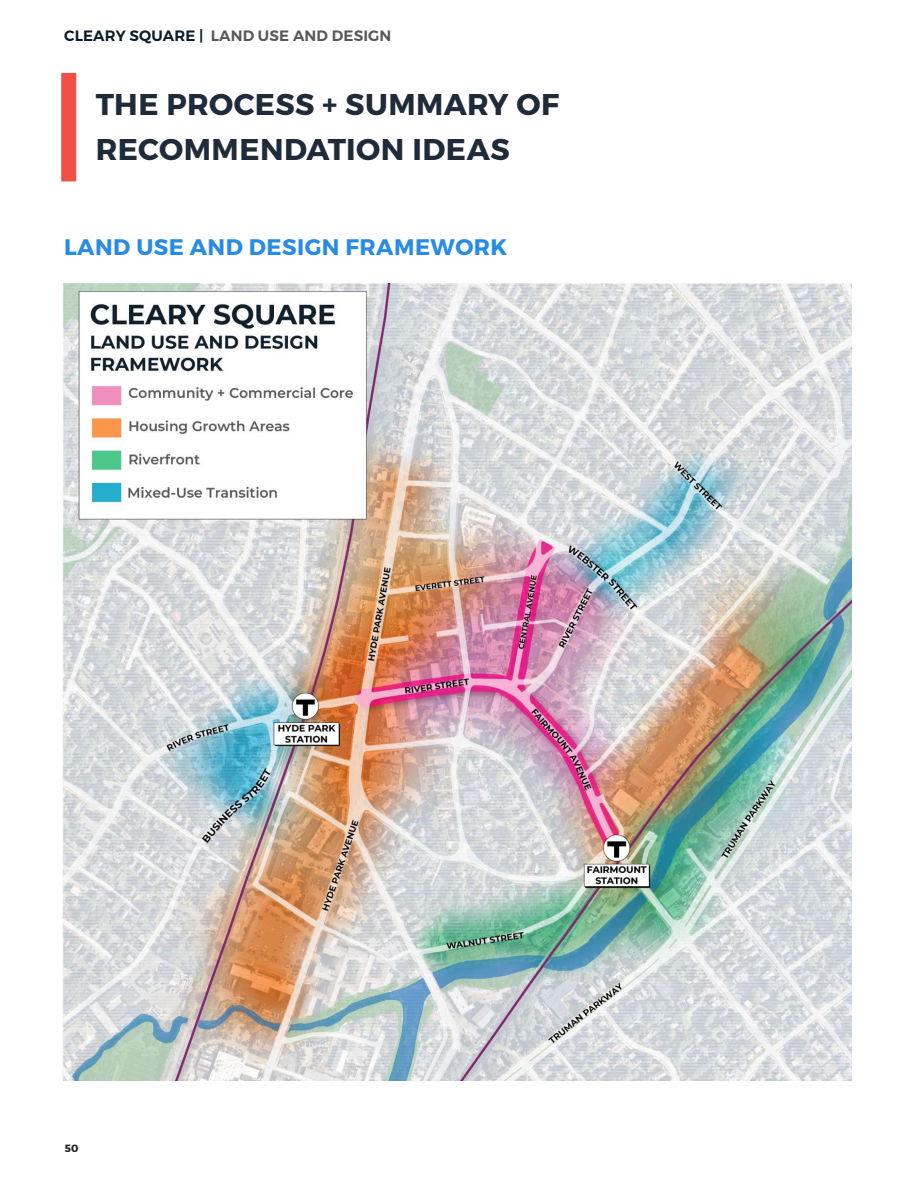
<style>
.page{position:relative;width:918px;height:1188px;background:#fff}
.page>*{position:absolute;margin:0;border:0;box-sizing:border-box;transform-origin:0 0}
.H2_Vertical_red_line{font:700 30px/45px "Montserrat";letter-spacing:.015em;color:#1f2b3a}
.Bullet_list{font:700 22.5px "Montserrat";letter-spacing:.02em;color:#288be4}
.t1{font:600 15px "Montserrat";letter-spacing:.01em;color:#58585b}
.t2{font:700 10.5px "Montserrat";color:#231f20}
.s1{color:#0c1d2c}
</style>
<div class="page">
<div style="left:61px;top:73px;width:15px;height:108px;background:#ef4f45"></div>
<img style="left:62px;top:284px;width:789px;height:796px">
<h6 class="t1" style="left:64px;top:27px;width:329px"><span class="s1">CLEARY SQUARE |</span> LAND USE AND DESIGN</h6>
<p class="H2_Vertical_red_line" style="left:96px;top:83px;width:465px">THE PROCESS + SUMMARY OF<br>RECOMMENDATION IDEAS</p>
<p class="Bullet_list" style="left:64px;top:233px;width:445px">LAND USE AND DESIGN FRAMEWORK</p>
<p class="t2" style="left:65px;top:1142px;width:15px">50</p>
</div>
